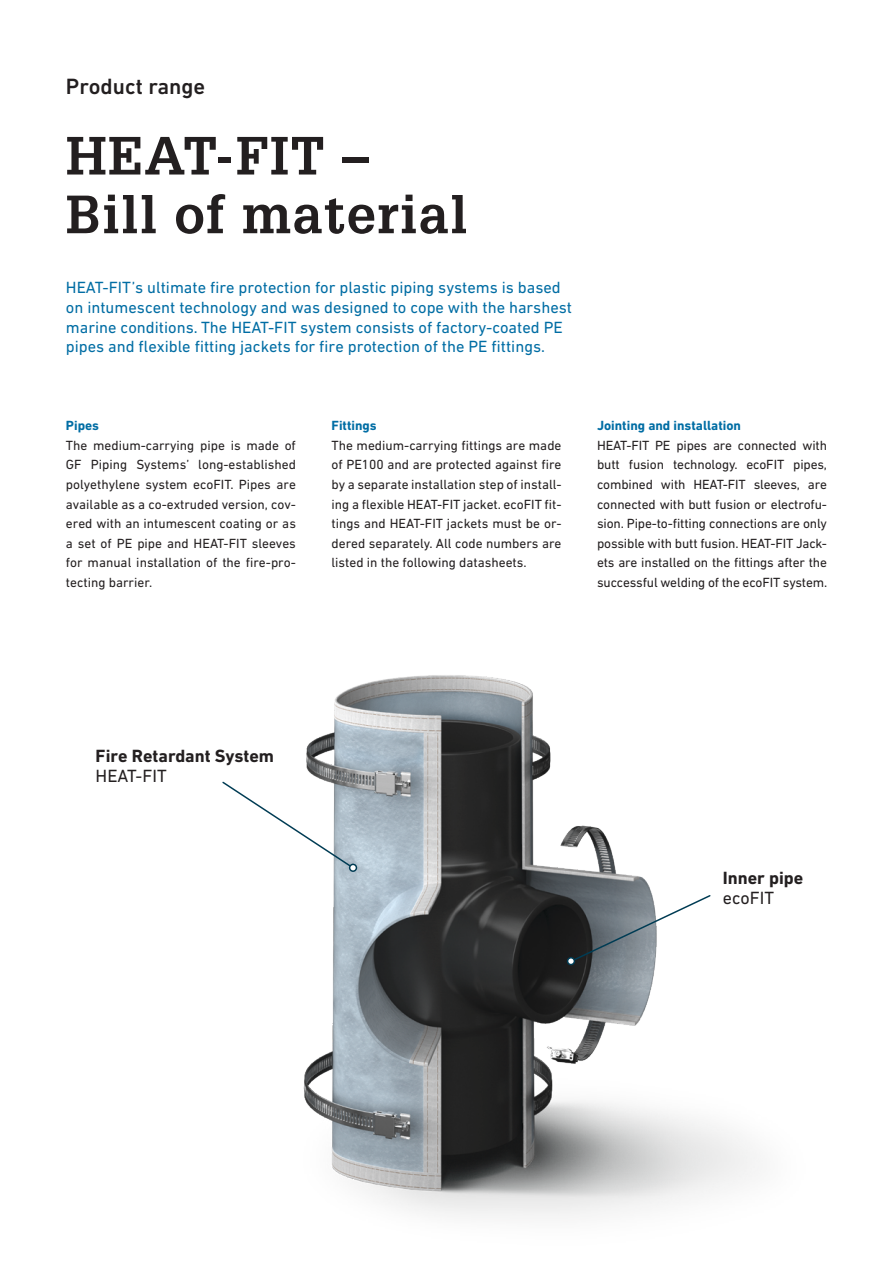
<style>
.page{position:relative;width:893px;height:1263px;background:#fff}
.page>*{position:absolute;margin:0;border:0;box-sizing:border-box;transform-origin:0 0}
.t1{font:700 52.5px/58.7px "Glypha LT Pro";letter-spacing:.025em;color:#231f20}
.t2{font:500 22.5px "DIN Next W1 G";color:#231f20}
.t3{font:700 18px "DIN Next W1 G";color:#231f20}
.t4{font:18px "DIN Next W1 G";color:#231f20}
.t5{font:16.5px/19.5px "DIN Next W1 G";color:#006da4}
.t6{font:13.5px/19.5px "DIN Next W1 G";color:#231f20;text-align:justify}
.t7{font:700 13.5px "DIN Next W1 G";color:#006da4}
</style>
<div class="page">
<img style="left:303px;top:675px;width:457px;height:541px">
<svg style="left:568px;top:894px;width:144px;height:70px"></svg>
<div style="left:567px;top:957px;width:8px;height:8px;border:2px solid #003c54;border-radius:50%"></div>
<svg style="left:222px;top:780px;width:130px;height:88px"></svg>
<div style="left:350px;top:864px;width:6px;height:7px;background:#fff;border-radius:50%"></div>
<div style="left:349px;top:864px;width:8px;height:8px;border:2px solid #003c54;border-radius:50%"></div>
<h2 class="t2" style="left:66px;top:73px;width:141px">Product range</h2>
<h1 class="t1" style="left:66px;top:125px;width:403px">HEAT-FIT –<br>Bill of material</h1>
<p class="t5" style="left:66px;top:278px;width:508px">HEAT-FIT’s ultimate fire protection for plastic piping systems is based on intumescent technology and was designed to cope with the harshest marine conditions. The HEAT-FIT system consists of factory-coated PE pipes and flexible fitting jackets for fire protection of the PE fittings.</p>
<p class="t7" style="left:66px;top:418px;width:35px">Pipes</p>
<p class="t6" style="left:66px;top:435px;width:232px">The medium-carrying pipe is made of GF Piping Systems’ long-established polyethylene system ecoFIT. Pipes are available as a co-extruded version, cov&shy;ered with an intumescent coating or as a set of PE pipe and HEAT-FIT sleeves for manual installation of the fire-pro&shy;tecting barrier.</p>
<p class="t7" style="left:331px;top:418px;width:47px">Fittings</p>
<p class="t6" style="left:331px;top:435px;width:231px">The medium-carrying fittings are made of PE100 and are protected against fire by a separate installation step of install&shy;ing a flexible HEAT-FIT jacket. ecoFIT fit&shy;tings and HEAT-FIT jackets must be or&shy;dered separately. All code numbers are listed in the following datasheets.</p>
<p class="t7" style="left:597px;top:418px;width:145px">Jointing and installation</p>
<p class="t6" style="left:597px;top:435px;width:232px">HEAT-FIT PE pipes are connected with butt fusion technology. ecoFIT pipes, combined with HEAT-FIT sleeves, are connected with butt fusion or electrofu&shy;sion. Pipe-to-fitting connections are only possible with butt fusion. HEAT-FIT Jack&shy;ets are installed on the fittings after the successful welding of the ecoFIT system.</p>
<h3 class="t3" style="left:96px;top:745px;width:180px">Fire Retardant System</h3>
<h3 class="t4" style="left:96px;top:765px;width:73px">HEAT-FIT</h3>
<h3 class="t3" style="left:723px;top:868px;width:82px">Inner pipe</h3>
<h3 class="t4" style="left:723px;top:887px;width:53px">ecoFIT</h3>
</div>
